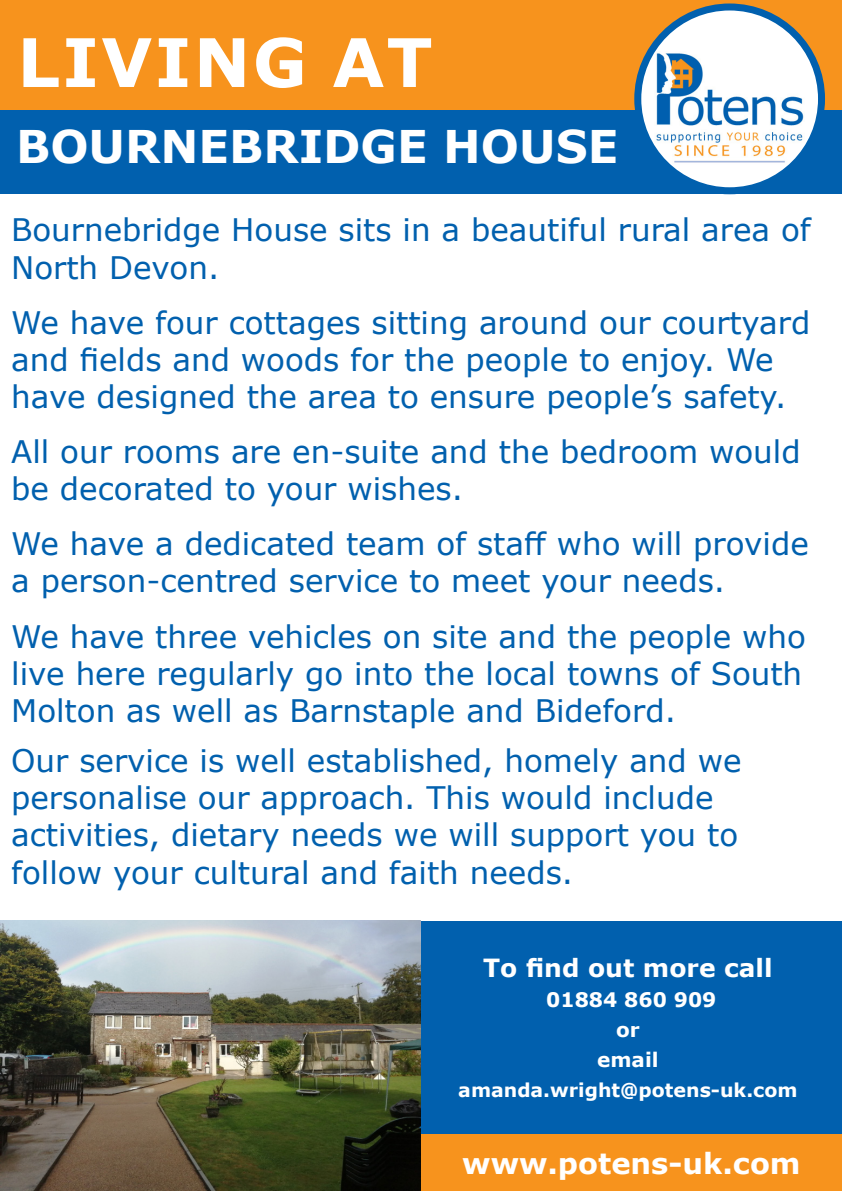
<style>
.page{position:relative;width:842px;height:1191px;background:#fff}
.page>*{position:absolute;margin:0;border:0;box-sizing:border-box;transform-origin:0 0}
.t1{font:700 67px "Verdana";letter-spacing:.035em;color:#fff}
.t2{font:700 45px "Verdana";color:#fff}
.t3{font:31px/37.2px "Verdana";color:#0160ae}
.t4{font:700 29px "Verdana";color:#fff}
.t5{font:700 25px "Verdana";color:#fff}
.t6{font:700 20px "Verdana";color:#fff}
.t7{font:700 19px "Verdana";color:#fff}
</style>
<div class="page">
<div style="left:0;top:921px;width:842px;height:213px;background:#0160ae"></div>
<div style="left:0;top:0;width:842px;height:111px;background:#f7931d"></div>
<div style="left:116px;top:1134px;width:726px;height:57px;background:#f7931d"></div>
<div style="left:0;top:111px;width:842px;height:83px;background:#0160ae"></div>
<svg style="left:638px;top:7px;width:183px;height:184px;fill:#fff"></svg>
<img style="left:654px;top:51px;width:151px;height:113px">
<div style="left:634px;top:3px;width:191px;height:191px;border:7px solid #0160ae;border-radius:50%"></div>
<img style="left:0;top:921px;width:421px;height:269px">
<p class="t1" style="left:17px;top:15px;width:417px">LIVING AT</p>
<p class="t2" style="left:16px;top:115px;width:604px">BOURNEBRIDGE HOUSE</p>
<p class="t3" style="left:11px;top:211px;width:801px">Bournebridge House sits in a beautiful rural area of<br>North Devon.</p>
<p class="t3" style="left:11px;top:303px;width:801px">We have four cottages sitting around our courtyard and fields and woods for the people to enjoy. We have designed the area to ensure people’s safety.</p>
<p class="t3" style="left:11px;top:433px;width:791px">All our rooms are en-suite and the bedroom would be decorated to your wishes.</p>
<p class="t3" style="left:11px;top:525px;width:799px">We have a dedicated team of staff who will provide a person-centred service to meet your needs.</p>
<p class="t3" style="left:11px;top:617px;width:796px;text-align:justify">We have three vehicles on site and the people who live here regularly go into the local towns of South Molton as well as Barnstaple and Bideford.</p>
<p class="t3" style="left:11px;top:741px;width:732px">Our service is well established, homely and we personalise our approach. This would include activities, dietary needs we will support you to follow your cultural and faith needs.</p>
<p class="t5" style="left:483px;top:950px;width:291px">To find out more call</p>
<p class="t6" style="left:546px;top:985px;width:172px">01884 860 909</p>
<p class="t6" style="left:616px;top:1015px;width:25px">or</p>
<p class="t6" style="left:597px;top:1045px;width:63px">email</p>
<p class="t7" style="left:458px;top:1076px;width:341px">amanda.wright@potens-uk.com</p>
<p class="t4" style="left:462px;top:1142px;width:340px">www.potens-uk.com</p>
</div>
